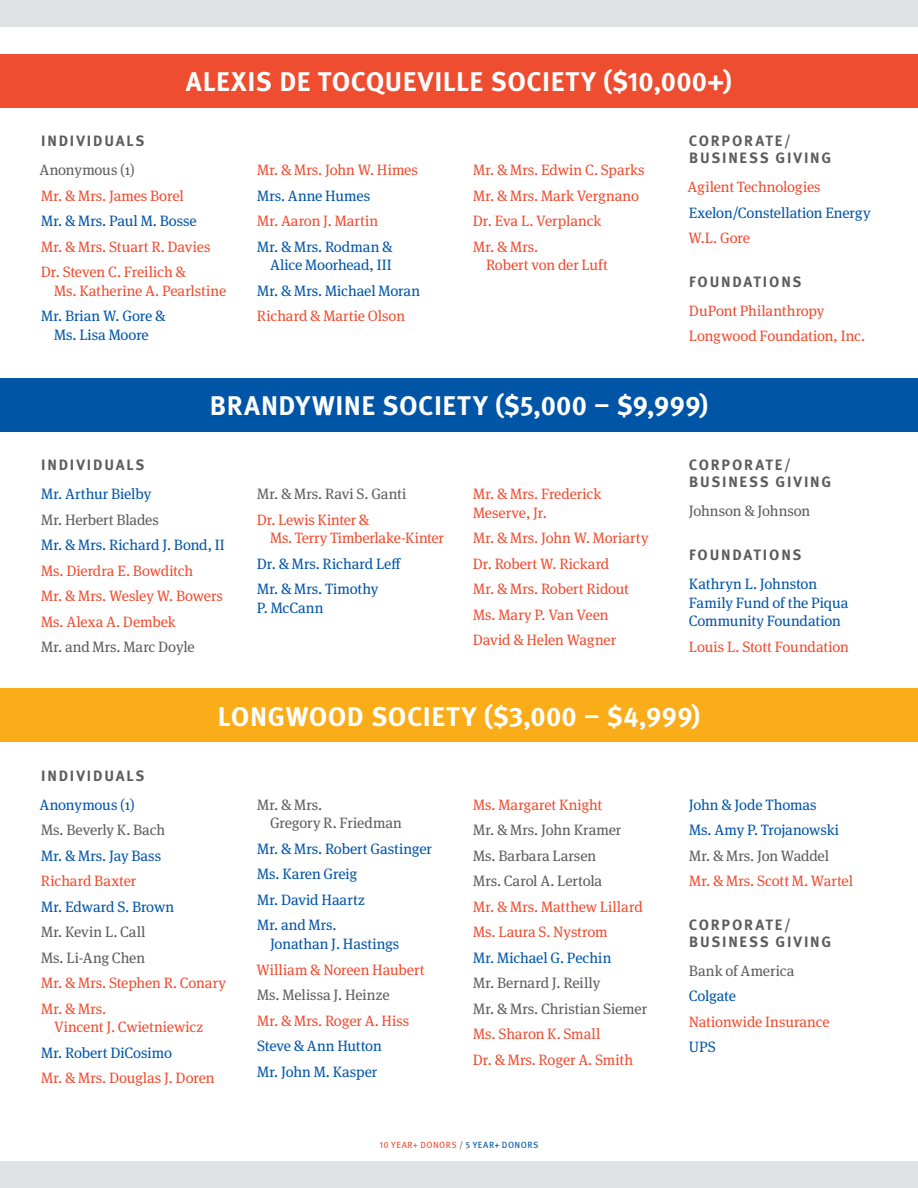
<style>
.page{position:relative;width:918px;height:1188px;background:#fff}
.page>*{position:absolute;margin:0;border:0;box-sizing:border-box;transform-origin:0 0}
._2019_Headers{font:700 27px "Meta Pro";letter-spacing:.02em;color:#fff}
._2019_Names_-_10pt{font:15px/18.8px "Meta Serif Pro";letter-spacing:-.005em;color:#ef4d30}
._2019_Names_-_10pt-2{font:15px/18.8px "Meta Serif Pro";letter-spacing:-.005em;color:#0155a7}
._2019_Names_-_10pt-3{font:15px/18.8px "Meta Serif Pro";letter-spacing:-.005em;color:#5c5c5f}
._2019_Category_-_Spa{font:700 15px/16.8px "Meta Pro";letter-spacing:.12em;color:#5c5c5f}
.t1{font:9px "Meta Pro";letter-spacing:.05em;color:#ef4d30}
.s1{color:#5c5c5f}
.s2{color:#0155a7}
</style>
<div class="page">
<div style="left:0;top:0;width:918px;height:27px;background:#e1e2e4"></div>
<div style="left:0;top:1161px;width:918px;height:27px;background:#e1e2e4"></div>
<div style="left:0;top:54px;width:918px;height:54px;background:#ef4d30"></div>
<div style="left:0;top:378px;width:918px;height:54px;background:#0155a7"></div>
<div style="left:0;top:688px;width:918px;height:54px;background:#faad19"></div>
<p class="_2019_Headers" style="left:186px;top:61px;width:548px">ALEXIS DE TOCQUEVILLE SOCIETY ($10,000+)</p>
<p class="_2019_Category_-_Spa" style="left:41px;top:132px;width:105px">INDIVIDUALS</p>
<p class="_2019_Names_-_10pt-3" style="left:40px;top:160px;width:97px">Anonymous (1)</p>
<p class="_2019_Names_-_10pt" style="left:41px;top:185px;width:144px">Mr. &amp; Mrs. James Borel</p>
<p class="_2019_Names_-_10pt-2" style="left:41px;top:211px;width:157px">Mr. &amp; Mrs. Paul M. Bosse</p>
<p class="_2019_Names_-_10pt" style="left:41px;top:236px;width:171px">Mr. &amp; Mrs. Stuart R. Davies</p>
<p class="_2019_Names_-_10pt" style="left:54px;top:262px;width:174px;text-indent:-13px">Dr. Steven C. Freilich &amp;<br>Ms. Katherine A. Pearlstine</p>
<p class="_2019_Names_-_10pt-2" style="left:41px;top:306px;width:126px;text-align:center">Mr. Brian W. Gore &amp;<br>Ms. Lisa Moore</p>
<p class="_2019_Names_-_10pt" style="left:257px;top:160px;width:162px">Mr. &amp; Mrs. John W. Himes</p>
<p class="_2019_Names_-_10pt-2" style="left:257px;top:185px;width:115px">Mrs. Anne Humes</p>
<p class="_2019_Names_-_10pt" style="left:257px;top:211px;width:123px">Mr. Aaron J. Martin</p>
<p class="_2019_Names_-_10pt-2" style="left:257px;top:236px;width:137px;text-align:right">Mr. &amp; Mrs. Rodman &amp;<br>Alice Moorhead, III</p>
<p class="_2019_Names_-_10pt-2" style="left:257px;top:281px;width:165px">Mr. &amp; Mrs. Michael Moran</p>
<p class="_2019_Names_-_10pt" style="left:257px;top:306px;width:150px">Richard &amp; Martie Olson</p>
<p class="_2019_Names_-_10pt" style="left:473px;top:160px;width:173px">Mr. &amp; Mrs. Edwin C. Sparks</p>
<p class="_2019_Names_-_10pt" style="left:473px;top:185px;width:167px">Mr. &amp; Mrs. Mark Vergnano</p>
<p class="_2019_Names_-_10pt" style="left:473px;top:211px;width:130px">Dr. Eva L. Verplanck</p>
<p class="_2019_Names_-_10pt" style="left:486px;top:236px;width:124px;text-indent:-13px">Mr. &amp; Mrs.<br>Robert von der Luft</p>
<p class="_2019_Category_-_Spa" style="left:689px;top:132px;width:144px">CORPORATE/<br>BUSINESS GIVING</p>
<p class="_2019_Names_-_10pt" style="left:688px;top:177px;width:135px">Agilent Technologies</p>
<p class="_2019_Names_-_10pt-2" style="left:689px;top:202px;width:183px">Exelon/Constellation Energy</p>
<p class="_2019_Names_-_10pt" style="left:688px;top:228px;width:63px">W.L. Gore</p>
<p class="_2019_Category_-_Spa" style="left:689px;top:272px;width:114px">FOUNDATIONS</p>
<p class="_2019_Names_-_10pt" style="left:689px;top:300px;width:137px">DuPont Philanthropy</p>
<p class="_2019_Names_-_10pt" style="left:689px;top:326px;width:178px">Longwood Foundation, Inc.</p>
<p class="_2019_Headers" style="left:210px;top:385px;width:500px">BRANDYWINE SOCIETY ($5,000 – $9,999)</p>
<p class="_2019_Category_-_Spa" style="left:41px;top:456px;width:105px">INDIVIDUALS</p>
<p class="_2019_Names_-_10pt-2" style="left:41px;top:484px;width:112px">Mr. Arthur Bielby</p>
<p class="_2019_Names_-_10pt-3" style="left:41px;top:509px;width:119px">Mr. Herbert Blades</p>
<p class="_2019_Names_-_10pt-2" style="left:41px;top:535px;width:185px">Mr. &amp; Mrs. Richard J. Bond, II</p>
<p class="_2019_Names_-_10pt" style="left:41px;top:560px;width:154px">Ms. Dierdra E. Bowditch</p>
<p class="_2019_Names_-_10pt" style="left:41px;top:586px;width:183px">Mr. &amp; Mrs. Wesley W. Bowers</p>
<p class="_2019_Names_-_10pt" style="left:41px;top:611px;width:136px">Ms. Alexa A. Dembek</p>
<p class="_2019_Names_-_10pt-3" style="left:41px;top:637px;width:155px">Mr. and Mrs. Marc Doyle</p>
<p class="_2019_Names_-_10pt-3" style="left:257px;top:484px;width:151px">Mr. &amp; Mrs. Ravi S. Ganti</p>
<p class="_2019_Names_-_10pt" style="left:270px;top:509px;width:176px;text-indent:-13px">Dr. Lewis Kinter &amp;<br>Ms. Terry Timberlake-Kinter</p>
<p class="_2019_Names_-_10pt-2" style="left:257px;top:554px;width:146px">Dr. &amp; Mrs. Richard Leff</p>
<p class="_2019_Names_-_10pt-2" style="left:257px;top:579px;width:123px">Mr. &amp; Mrs. Timothy<br>P. McCann</p>
<p class="_2019_Names_-_10pt" style="left:473px;top:484px;width:130px">Mr. &amp; Mrs. Frederick<br>Meserve, Jr.</p>
<p class="_2019_Names_-_10pt" style="left:473px;top:528px;width:177px">Mr. &amp; Mrs. John W. Moriarty</p>
<p class="_2019_Names_-_10pt" style="left:473px;top:554px;width:138px">Dr. Robert W. Rickard</p>
<p class="_2019_Names_-_10pt" style="left:473px;top:579px;width:158px">Mr. &amp; Mrs. Robert Ridout</p>
<p class="_2019_Names_-_10pt" style="left:473px;top:605px;width:137px">Ms. Mary P. Van Veen</p>
<p class="_2019_Names_-_10pt" style="left:473px;top:630px;width:145px">David &amp; Helen Wagner</p>
<p class="_2019_Category_-_Spa" style="left:689px;top:456px;width:144px">CORPORATE/<br>BUSINESS GIVING</p>
<p class="_2019_Names_-_10pt-3" style="left:689px;top:501px;width:123px">Johnson &amp; Johnson</p>
<p class="_2019_Category_-_Spa" style="left:689px;top:545px;width:114px">FOUNDATIONS</p>
<p class="_2019_Names_-_10pt-2" style="left:689px;top:573px;width:161px">Kathryn L. Johnston<br>Family Fund of the Piqua<br>Community Foundation</p>
<p class="_2019_Names_-_10pt" style="left:689px;top:636px;width:161px">Louis L. Stott Foundation</p>
<p class="_2019_Headers" style="left:218px;top:695px;width:484px">LONGWOOD SOCIETY ($3,000 – $4,999)</p>
<p class="_2019_Category_-_Spa" style="left:41px;top:766px;width:105px">INDIVIDUALS</p>
<p class="_2019_Names_-_10pt-2" style="left:40px;top:794px;width:97px">Anonymous (1)</p>
<p class="_2019_Names_-_10pt-3" style="left:41px;top:820px;width:126px">Ms. Beverly K. Bach</p>
<p class="_2019_Names_-_10pt-2" style="left:41px;top:845px;width:122px">Mr. &amp; Mrs. Jay Bass</p>
<p class="_2019_Names_-_10pt" style="left:41px;top:871px;width:97px">Richard Baxter</p>
<p class="_2019_Names_-_10pt-2" style="left:41px;top:896px;width:135px">Mr. Edward S. Brown</p>
<p class="_2019_Names_-_10pt-3" style="left:41px;top:922px;width:106px">Mr. Kevin L. Call</p>
<p class="_2019_Names_-_10pt-3" style="left:41px;top:947px;width:106px">Ms. Li-Ang Chen</p>
<p class="_2019_Names_-_10pt" style="left:41px;top:973px;width:187px">Mr. &amp; Mrs. Stephen R. Conary</p>
<p class="_2019_Names_-_10pt" style="left:54px;top:998px;width:151px;text-indent:-13px">Mr. &amp; Mrs.<br>Vincent J. Cwietniewicz</p>
<p class="_2019_Names_-_10pt-2" style="left:41px;top:1043px;width:132px">Mr. Robert DiCosimo</p>
<p class="_2019_Names_-_10pt" style="left:41px;top:1068px;width:175px">Mr. &amp; Mrs. Douglas J. Doren</p>
<p class="_2019_Names_-_10pt-3" style="left:270px;top:794px;width:133px;text-indent:-13px">Mr. &amp; Mrs.<br>Gregory R. Friedman</p>
<p class="_2019_Names_-_10pt-2" style="left:257px;top:839px;width:176px">Mr. &amp; Mrs. Robert Gastinger</p>
<p class="_2019_Names_-_10pt-2" style="left:257px;top:864px;width:102px">Ms. Karen Greig</p>
<p class="_2019_Names_-_10pt-2" style="left:257px;top:890px;width:109px">Mr. David Haartz</p>
<p class="_2019_Names_-_10pt-2" style="left:270px;top:915px;width:131px;text-indent:-13px">Mr. and Mrs.<br>Jonathan J. Hastings</p>
<p class="_2019_Names_-_10pt" style="left:256px;top:959px;width:170px">William &amp; Noreen Haubert</p>
<p class="_2019_Names_-_10pt-3" style="left:257px;top:985px;width:134px">Ms. Melissa J. Heinze</p>
<p class="_2019_Names_-_10pt" style="left:257px;top:1010px;width:154px">Mr. &amp; Mrs. Roger A. Hiss</p>
<p class="_2019_Names_-_10pt-2" style="left:257px;top:1036px;width:126px">Steve &amp; Ann Hutton</p>
<p class="_2019_Names_-_10pt-2" style="left:257px;top:1061px;width:122px">Mr. John M. Kasper</p>
<p class="_2019_Names_-_10pt" style="left:473px;top:794px;width:131px">Ms. Margaret Knight</p>
<p class="_2019_Names_-_10pt-3" style="left:473px;top:820px;width:150px">Mr. &amp; Mrs. John Kramer</p>
<p class="_2019_Names_-_10pt-3" style="left:473px;top:845px;width:125px">Ms. Barbara Larsen</p>
<p class="_2019_Names_-_10pt-3" style="left:473px;top:871px;width:131px">Mrs. Carol A. Lertola</p>
<p class="_2019_Names_-_10pt" style="left:473px;top:896px;width:171px">Mr. &amp; Mrs. Matthew Lillard</p>
<p class="_2019_Names_-_10pt" style="left:473px;top:922px;width:136px">Ms. Laura S. Nystrom</p>
<p class="_2019_Names_-_10pt-2" style="left:473px;top:947px;width:140px">Mr. Michael G. Pechin</p>
<p class="_2019_Names_-_10pt-3" style="left:473px;top:973px;width:129px">Mr. Bernard J. Reilly</p>
<p class="_2019_Names_-_10pt-3" style="left:473px;top:998px;width:176px">Mr. &amp; Mrs. Christian Siemer</p>
<p class="_2019_Names_-_10pt" style="left:473px;top:1024px;width:129px">Ms. Sharon K. Small</p>
<p class="_2019_Names_-_10pt" style="left:473px;top:1049px;width:162px">Dr. &amp; Mrs. Roger A. Smith</p>
<p class="t1" style="left:380px;top:1137px;width:160px">10 YEAR+ DONORS <span class="s1">/</span> <span class="s2">5 YEAR+ DONORS</span></p>
<p class="_2019_Names_-_10pt-2" style="left:689px;top:794px;width:130px">John &amp; Jode Thomas</p>
<p class="_2019_Names_-_10pt-2" style="left:689px;top:820px;width:152px">Ms. Amy P. Trojanowski</p>
<p class="_2019_Names_-_10pt-3" style="left:689px;top:845px;width:142px">Mr. &amp; Mrs. Jon Waddel</p>
<p class="_2019_Names_-_10pt" style="left:689px;top:871px;width:166px">Mr. &amp; Mrs. Scott M. Wartel</p>
<p class="_2019_Category_-_Spa" style="left:689px;top:916px;width:144px">CORPORATE/<br>BUSINESS GIVING</p>
<p class="_2019_Names_-_10pt-3" style="left:689px;top:960px;width:107px">Bank of America</p>
<p class="_2019_Names_-_10pt-2" style="left:689px;top:986px;width:49px">Colgate</p>
<p class="_2019_Names_-_10pt" style="left:689px;top:1011px;width:142px">Nationwide Insurance</p>
<p class="_2019_Names_-_10pt-2" style="left:689px;top:1037px;width:29px">UPS</p>
</div>
